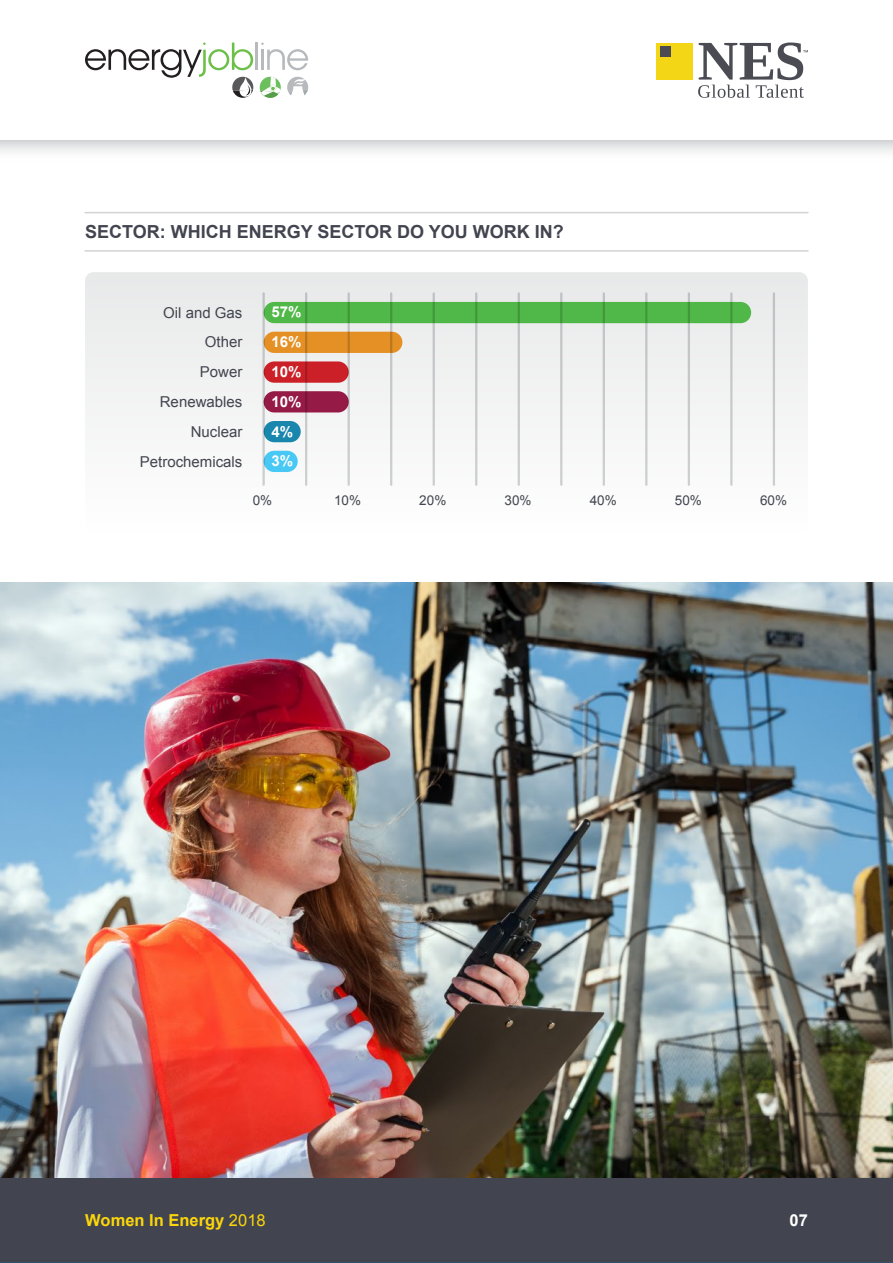
<style>
.page{position:relative;width:893px;height:1263px;background:#fff}
.page>*{position:absolute;margin:0;border:0;box-sizing:border-box;transform-origin:0 0}
.t1{font:700 18px "Arial";color:#42454f}
.t2{font:700 16.5px "Arial";color:#fcd60b}
.t3{font:700 16.5px "Arial";color:#fff}
.t4{font:15px "Arial";color:#42454f}
.t5{font:700 15px "Arial";color:#fff}
.t6{font:13.5px "Arial";color:#42454f}
.s1{font-weight:400}
</style>
<div class="page">
<div style="left:0;top:1178px;width:893px;height:85px;background:#42454f"></div>
<svg style="left:260px;top:77px;width:21px;height:21px"></svg>
<hr style="left:255px;top:43px;width:3px;height:27px;background:#b6babd">
<svg style="left:85px;top:43px;width:168px;height:55px"></svg>
<svg style="left:261px;top:43px;width:47px;height:27px"></svg>
<svg style="left:287px;top:77px;width:21px;height:18px"></svg>
<div style="left:656px;top:43px;width:37px;height:36px;background:#f3d717"></div>
<div style="left:660px;top:46px;width:10px;height:11px;background:#4b4c53"></div>
<svg style="left:698px;top:43px;width:110px;height:55px"></svg>
<img style="left:0;top:583px;width:893px;height:595px">
<svg style="left:85px;top:272px;width:723px;height:214px"></svg>
<hr style="left:85px;top:212px;width:723px;height:1px;background:#d1d3d4">
<hr style="left:85px;top:250px;width:723px;height:2px;background:#d1d3d4">
<div style="left:264px;top:451px;width:34px;height:21px;background:#47c8f5;border-radius:11px"></div>
<div style="left:264px;top:421px;width:37px;height:21px;background:#1986ad;border-radius:11px"></div>
<div style="left:264px;top:391px;width:85px;height:21px;background:#961a46;border-radius:11px"></div>
<div style="left:264px;top:361px;width:85px;height:22px;background:#cb2027;border-radius:11px"></div>
<div style="left:264px;top:332px;width:138px;height:21px;background:#e59024;border-radius:11px"></div>
<div style="left:264px;top:302px;width:487px;height:21px;background:#50b848;border-radius:11px"></div>
<hr style="left:262px;top:293px;width:3px;height:192px;background:#d1d3d4">
<hr style="left:433px;top:293px;width:2px;height:192px;background:#d1d3d4">
<hr style="left:390px;top:293px;width:2px;height:192px;background:#d1d3d4">
<hr style="left:348px;top:293px;width:2px;height:192px;background:#d1d3d4">
<hr style="left:305px;top:293px;width:2px;height:192px;background:#d1d3d4">
<hr style="left:518px;top:293px;width:2px;height:192px;background:#d1d3d4">
<hr style="left:475px;top:293px;width:2px;height:192px;background:#d1d3d4">
<hr style="left:603px;top:293px;width:2px;height:192px;background:#d1d3d4">
<hr style="left:560px;top:293px;width:2px;height:192px;background:#d1d3d4">
<hr style="left:773px;top:293px;width:2px;height:192px;background:#d1d3d4">
<hr style="left:730px;top:293px;width:2px;height:192px;background:#d1d3d4">
<hr style="left:688px;top:293px;width:2px;height:192px;background:#d1d3d4">
<hr style="left:645px;top:293px;width:2px;height:192px;background:#d1d3d4">
<div style="left:0;top:140px;width:893px;height:22px;background:linear-gradient(to bottom,#d8dbdc,#fff)"></div>
<p class="t1" style="left:85px;top:220px;width:480px">SECTOR: WHICH ENERGY SECTOR DO YOU WORK IN?</p>
<p class="t4" style="left:163px;top:303px;width:81px">Oil and Gas</p>
<p class="t5" style="left:271px;top:302px;width:32px">57%</p>
<p class="t4" style="left:205px;top:332px;width:39px">Other</p>
<p class="t5" style="left:271px;top:332px;width:32px">16%</p>
<p class="t4" style="left:200px;top:362px;width:44px">Power</p>
<p class="t5" style="left:271px;top:362px;width:32px">10%</p>
<p class="t4" style="left:160px;top:392px;width:84px">Renewables</p>
<p class="t5" style="left:271px;top:391px;width:32px">10%</p>
<p class="t4" style="left:191px;top:422px;width:53px">Nuclear</p>
<p class="t5" style="left:271px;top:421px;width:23px">4%</p>
<p class="t4" style="left:140px;top:451px;width:104px">Petrochemicals</p>
<p class="t5" style="left:271px;top:451px;width:23px">3%</p>
<p class="t6" style="left:253px;top:492px;width:21px">0%</p>
<p class="t6" style="left:334px;top:492px;width:29px">10%</p>
<p class="t6" style="left:419px;top:492px;width:29px">20%</p>
<p class="t6" style="left:504px;top:492px;width:29px">30%</p>
<p class="t6" style="left:590px;top:492px;width:29px">40%</p>
<p class="t6" style="left:675px;top:492px;width:29px">50%</p>
<p class="t6" style="left:760px;top:492px;width:29px">60%</p>
<p class="t2" style="left:85px;top:1209px;width:182px">Women In Energy <span class="s1">2018</span></p>
<p class="t3" style="left:790px;top:1209px;width:20px">07</p>
</div>
